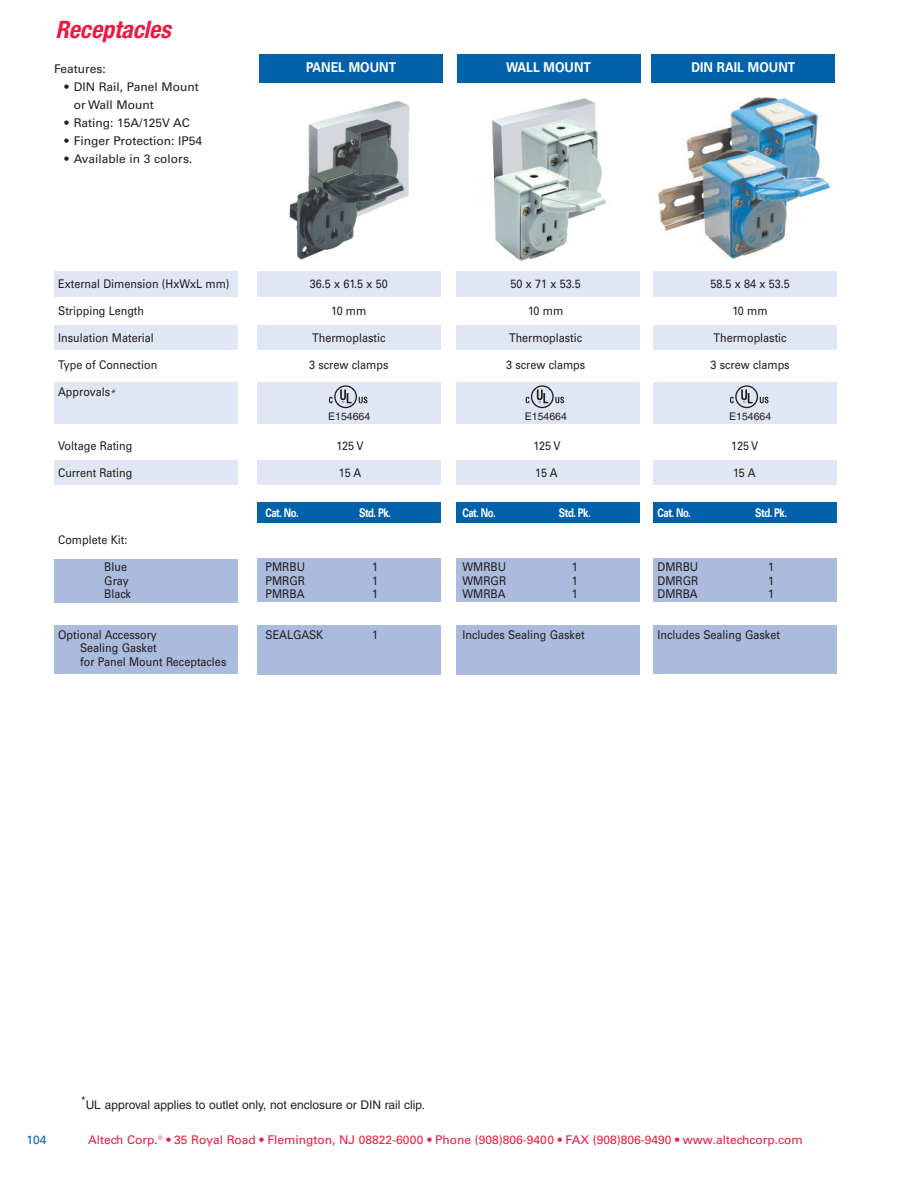
<style>
.page{position:relative;width:918px;height:1188px;background:#fff}
.page>*{position:absolute;margin:0;border:0;box-sizing:border-box;transform-origin:0 0}
.t1{font:italic 700 condensed 24px "Helvetica Neue";color:#ed1a40}
.t2{font:700 13.5px "Univers";letter-spacing:.005em;color:#fff;scale:.9 1}
.t3{font:12px/13.5px "Univers";color:#231f20;scale:.9 1}
.t4{font:12px "Univers";color:#ed1a40}
.t5{font:12px/18px "Univers";color:#231f20}
.t6{font:12px "Helvetica";color:#231f20}
.t7{font:700 12px "Univers";letter-spacing:-.05em;color:#fff;scale:.8 1}
.t8{font:12px "Univers";color:#0161aa}
.t9{font:10.5px "Helvetica";color:#231f20}
.s1{font-style:italic;font-size:9px}
</style>
<div class="page">
<div style="left:257px;top:460px;width:183px;height:24px;background:#e0e6f3"></div>
<div style="left:456px;top:460px;width:184px;height:24px;background:#e0e6f3"></div>
<div style="left:653px;top:460px;width:184px;height:24px;background:#e0e6f3"></div>
<div style="left:54px;top:460px;width:184px;height:24px;background:#e0e6f3"></div>
<div style="left:457px;top:54px;width:183px;height:28px;background:#0161aa"></div>
<div style="left:652px;top:54px;width:183px;height:28px;background:#0161aa"></div>
<div style="left:259px;top:54px;width:184px;height:28px;background:#0161aa"></div>
<div style="left:257px;top:559px;width:183px;height:43px;background:#aabbde"></div>
<div style="left:456px;top:559px;width:184px;height:43px;background:#aabbde"></div>
<div style="left:653px;top:559px;width:184px;height:43px;background:#aabbde"></div>
<div style="left:257px;top:325px;width:183px;height:24px;background:#e0e6f3"></div>
<div style="left:257px;top:271px;width:183px;height:26px;background:#e0e6f3"></div>
<div style="left:257px;top:382px;width:183px;height:42px;background:#e0e6f3"></div>
<div style="left:257px;top:502px;width:183px;height:21px;background:#0161aa"></div>
<div style="left:257px;top:625px;width:183px;height:49px;background:#aabbde"></div>
<div style="left:456px;top:325px;width:184px;height:24px;background:#e0e6f3"></div>
<div style="left:456px;top:271px;width:184px;height:26px;background:#e0e6f3"></div>
<div style="left:456px;top:382px;width:184px;height:42px;background:#e0e6f3"></div>
<div style="left:456px;top:502px;width:184px;height:21px;background:#0161aa"></div>
<div style="left:456px;top:625px;width:184px;height:49px;background:#aabbde"></div>
<div style="left:653px;top:325px;width:184px;height:24px;background:#e0e6f3"></div>
<div style="left:653px;top:271px;width:184px;height:26px;background:#e0e6f3"></div>
<div style="left:653px;top:382px;width:184px;height:42px;background:#e0e6f3"></div>
<div style="left:653px;top:502px;width:184px;height:21px;background:#0161aa"></div>
<div style="left:653px;top:625px;width:184px;height:49px;background:#aabbde"></div>
<img style="left:491px;top:98px;width:115px;height:163px">
<img style="left:658px;top:97px;width:172px;height:162px">
<img style="left:289px;top:101px;width:121px;height:159px">
<svg style="left:526px;top:385px;width:38px;height:23px"></svg>
<svg style="left:329px;top:385px;width:38px;height:23px"></svg>
<svg style="left:730px;top:385px;width:39px;height:23px"></svg>
<div style="left:54px;top:559px;width:184px;height:43px;background:#aabbde"></div>
<div style="left:54px;top:325px;width:184px;height:24px;background:#e0e6f3"></div>
<div style="left:54px;top:271px;width:184px;height:26px;background:#e0e6f3"></div>
<div style="left:54px;top:382px;width:184px;height:41px;background:#e0e6f3"></div>
<div style="left:54px;top:625px;width:184px;height:49px;background:#aabbde"></div>
<h1 class="t1" style="left:56px;top:21px;width:117px">Receptacles</h1>
<p class="t5" style="left:54px;top:61px;width:53px">Features:</p>
<p class="t5" style="left:74px;top:79px;width:127px;text-indent:-9px">• DIN Rail, Panel Mount or Wall Mount</p>
<p class="t5" style="left:64px;top:115px;width:127px">• Rating: 15A/125V AC</p>
<p class="t5" style="left:64px;top:133px;width:139px">• Finger Protection: IP54</p>
<p class="t5" style="left:64px;top:151px;width:130px">• Available in 3 colors.</p>
<p class="t2" style="left:306px;top:62px;width:102px">PANEL MOUNT</p>
<p class="t2" style="left:506px;top:62px;width:96px">WALL MOUNT</p>
<p class="t2" style="left:691px;top:62px;width:117px">DIN RAIL MOUNT</p>
<p class="t3" style="left:58px;top:278px;width:192px">External Dimension (HxWxL mm)</p>
<p class="t3" style="left:58px;top:305px;width:97px">Stripping Length</p>
<p class="t3" style="left:58px;top:332px;width:108px">Insulation Material</p>
<p class="t3" style="left:58px;top:359px;width:112px">Type of Connection</p>
<p class="t3" style="left:58px;top:386px;width:65px">Approvals<span class="s1">*</span></p>
<p class="t3" style="left:58px;top:440px;width:84px">Voltage Rating</p>
<p class="t3" style="left:58px;top:467px;width:84px">Current Rating</p>
<p class="t3" style="left:58px;top:534px;width:78px">Complete Kit:</p>
<p class="t3" style="left:104px;top:561px;width:31px">Blue<br>Gray<br>Black</p>
<p class="t3" style="left:80px;top:629px;width:164px;text-indent:-22px">Optional Accessory<br>Sealing Gasket<br>for Panel Mount Receptacles</p>
<p class="t3" style="left:310px;top:278px;width:88px">36.5 x 61.5 x 50</p>
<p class="t3" style="left:331px;top:305px;width:41px">10 mm</p>
<p class="t3" style="left:312px;top:332px;width:83px">Thermoplastic</p>
<p class="t3" style="left:309px;top:359px;width:89px">3 screw clamps</p>
<p class="t3" style="left:511px;top:278px;width:80px">50 x 71 x 53.5</p>
<p class="t3" style="left:528px;top:305px;width:41px">10 mm</p>
<p class="t3" style="left:509px;top:332px;width:83px">Thermoplastic</p>
<p class="t3" style="left:506px;top:359px;width:89px">3 screw clamps</p>
<p class="t3" style="left:710px;top:278px;width:90px">58.5 x 84 x 53.5</p>
<p class="t3" style="left:733px;top:305px;width:41px">10 mm</p>
<p class="t3" style="left:714px;top:332px;width:83px">Thermoplastic</p>
<p class="t3" style="left:711px;top:359px;width:89px">3 screw clamps</p>
<p class="t9" style="left:328px;top:412px;width:44px">E154664</p>
<p class="t9" style="left:525px;top:412px;width:44px">E154664</p>
<p class="t9" style="left:729px;top:412px;width:44px">E154664</p>
<p class="t3" style="left:336px;top:440px;width:32px">125 V</p>
<p class="t3" style="left:339px;top:467px;width:26px">15 A</p>
<p class="t3" style="left:533px;top:440px;width:32px">125 V</p>
<p class="t3" style="left:535px;top:467px;width:26px">15 A</p>
<p class="t3" style="left:731px;top:440px;width:32px">125 V</p>
<p class="t3" style="left:733px;top:467px;width:26px">15 A</p>
<p class="t7" style="left:266px;top:508px;width:43px">Cat. No.</p>
<p class="t7" style="left:359px;top:508px;width:41px">Std. Pk.</p>
<p class="t7" style="left:462px;top:508px;width:43px">Cat. No.</p>
<p class="t7" style="left:559px;top:508px;width:41px">Std. Pk.</p>
<p class="t7" style="left:658px;top:508px;width:43px">Cat. No.</p>
<p class="t7" style="left:755px;top:508px;width:41px">Std. Pk.</p>
<p class="t3" style="left:266px;top:561px;width:46px">PMRBU</p>
<p class="t3" style="left:372px;top:561px;width:8px">1</p>
<p class="t3" style="left:266px;top:575px;width:45px">PMRGR</p>
<p class="t3" style="left:372px;top:575px;width:8px">1</p>
<p class="t3" style="left:266px;top:588px;width:45px">PMRBA</p>
<p class="t3" style="left:372px;top:588px;width:8px">1</p>
<p class="t3" style="left:266px;top:629px;width:66px">SEALGASK</p>
<p class="t3" style="left:372px;top:629px;width:8px">1</p>
<p class="t3" style="left:462px;top:561px;width:50px">WMRBU</p>
<p class="t3" style="left:572px;top:561px;width:8px">1</p>
<p class="t3" style="left:462px;top:575px;width:50px">WMRGR</p>
<p class="t3" style="left:572px;top:575px;width:8px">1</p>
<p class="t3" style="left:462px;top:588px;width:49px">WMRBA</p>
<p class="t3" style="left:572px;top:588px;width:8px">1</p>
<p class="t3" style="left:462px;top:629px;width:138px">Includes Sealing Gasket</p>
<p class="t3" style="left:658px;top:561px;width:47px">DMRBU</p>
<p class="t3" style="left:768px;top:561px;width:8px">1</p>
<p class="t3" style="left:658px;top:575px;width:47px">DMRGR</p>
<p class="t3" style="left:768px;top:575px;width:8px">1</p>
<p class="t3" style="left:658px;top:588px;width:46px">DMRBA</p>
<p class="t3" style="left:768px;top:588px;width:8px">1</p>
<p class="t3" style="left:658px;top:629px;width:138px">Includes Sealing Gasket</p>
<p class="t8" style="left:27px;top:1136px;width:22px">104</p>
<p class="t6" style="left:81px;top:1101px;width:346px">*UL approval applies to outlet only, not enclosure or DIN rail clip.</p>
<p class="t4" style="left:88px;top:1136px;width:716px">Altech Corp.<sup>®</sup> • 35 Royal Road • Flemington, NJ 08822-6000 • Phone (908)806-9400 • FAX (908)806-9490 • www.altechcorp.com</p>
</div>
